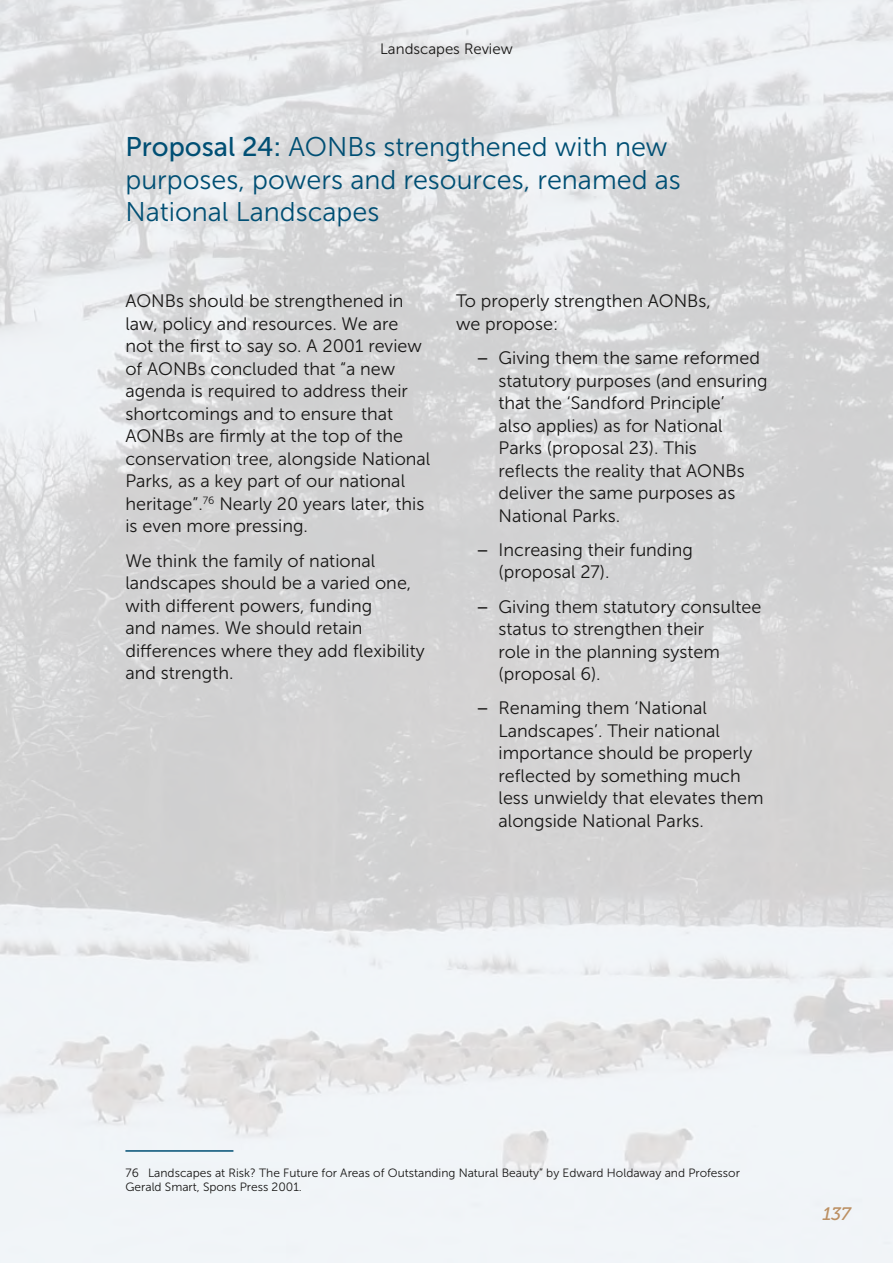
<style>
.page{position:relative;width:893px;height:1263px;background:#fff}
.page>*{position:absolute;margin:0;border:0;box-sizing:border-box;transform-origin:0 0}
.Proposal_B_Head{font:27px/32.4px "Museo Sans 300";color:#004f74}
.Body_Text{font:18px/22.5px "Museo Sans 300";color:#181716}
.t1{font:italic 18px "Museo 500";color:#bc9063}
.t2{font:15px "Museo Sans 300";color:#181716}
.Footnote_text{font:12px/13.5px "Museo Sans 300";color:#181716}
.s1{font-family:"Museo Sans 500"}
</style>
<div class="page">
<img style="left:0;top:0;width:893px;height:1263px">
<hr style="left:125px;top:1150px;width:108px;height:2px;background:#004f74">
<p class="t2" style="left:380px;top:41px;width:134px">Landscapes Review</p>
<p class="Proposal_B_Head" style="left:125px;top:131px;width:557px"><span class="s1">Proposal 24:</span> AONBs strengthened with new purposes, powers and resources, renamed as<br>National Landscapes</p>
<p class="Body_Text" style="left:125px;top:290px;width:306px">AONBs should be strengthened in law, policy and resources. We are not the first to say so. A 2001 review of AONBs concluded that “a new agenda is required to address their shortcomings and to ensure that AONBs are firmly at the top of the conservation tree, alongside National Parks, as a key part of our national heritage”.<sup>76</sup> Nearly 20 years later, this is even more pressing.</p>
<p class="Body_Text" style="left:125px;top:549px;width:301px">We think the family of national landscapes should be a varied one, with different powers, funding<br>and names. We should retain differences where they add flexibility and strength.</p>
<p class="Body_Text" style="left:456px;top:290px;width:256px">To properly strengthen AONBs, we propose:</p>
<p class="Body_Text" style="left:499px;top:347px;width:270px;text-indent:-21px"><span class="s1">−</span> Giving them the same reformed statutory purposes (and ensuring that the ‘Sandford Principle’<br>also applies) as for National<br>Parks (proposal 23). This<br>reflects the reality that AONBs deliver the same purposes as<br>National Parks.</p>
<p class="Body_Text" style="left:499px;top:538px;width:196px;text-indent:-21px"><span class="s1">−</span> Increasing their funding (proposal 27).</p>
<p class="Body_Text" style="left:499px;top:595px;width:264px;text-indent:-21px"><span class="s1">−</span> Giving them statutory consultee status to strengthen their<br>role in the planning system (proposal 6).</p>
<p class="Body_Text" style="left:499px;top:697px;width:267px;text-indent:-21px"><span class="s1">−</span> Renaming them ‘National<br>Landscapes’. Their national importance should be properly reflected by something much less unwieldy that elevates them alongside National Parks.</p>
<p class="Footnote_text" style="left:125px;top:1166px;width:616px">76 Landscapes at Risk? The Future for Areas of Outstanding Natural Beauty” by Edward Holdaway and Professor<br>Gerald Smart, Spons Press 2001.</p>
<p class="t1" style="left:823px;top:1204px;width:29px">137</p>
</div>
